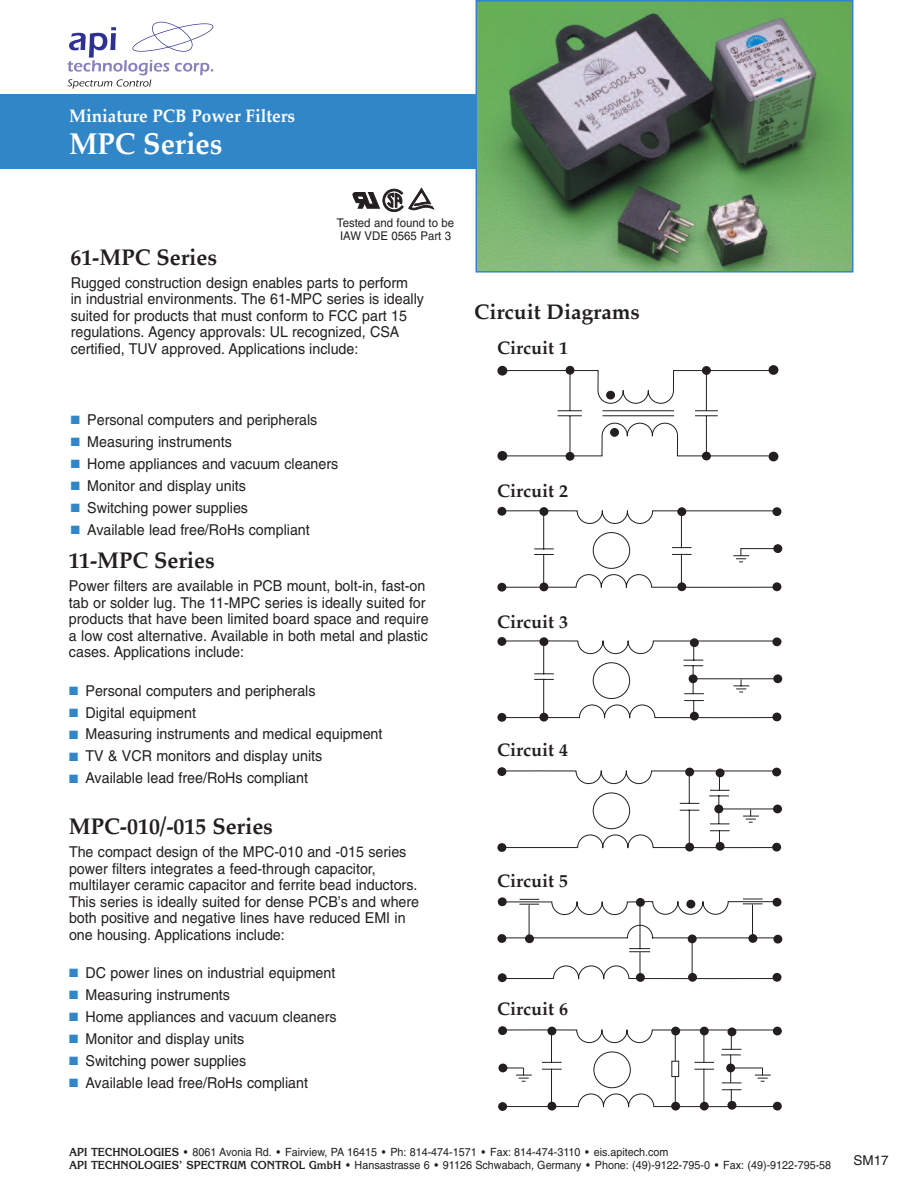
<style>
.page{position:relative;width:918px;height:1188px;background:#fff}
.page>*{position:absolute;margin:0;border:0;box-sizing:border-box;transform-origin:0 0}
.t1{font:700 30px "Palatino";color:#fff;scale:.95 1}
.t2{font:700 22.5px "Palatino";color:#231f20}
.t3{font:700 21px "Palatino";color:#231f20}
.t4{font:700 18px "Palatino";color:#231f20}
.t5{font:700 18px "Palatino";color:#fff;scale:.95 1}
.t6{font:15px/16.5px "Helvetica";color:#231f20;scale:.95 1}
.t7{font:13.5px "Helvetica";color:#231f20}
.t8{font:12px/13.5px "Helvetica";color:#231f20;scale:.95 1}
.t9{font:11.4px/12.9px "Helvetica";color:#231f20;scale:.95 1}
.s1{color:#3086c7}
.s2{font-family:"Korinna";font-weight:700}
</style>
<div class="page">
<div style="left:0;top:94px;width:850px;height:75px;background:#3086c7"></div>
<img style="left:479px;top:3px;width:372px;height:267px">
<div style="left:476px;top:0;width:378px;height:273px;border:2px solid #3086c7"></div>
<div style="left:497px;top:507px;width:9px;height:9px;background:#231f20;border-radius:50%"></div>
<svg style="left:772px;top:507px;width:9px;height:9px"></svg>
<svg style="left:498px;top:510px;width:284px;height:208px"></svg>
<div style="left:497px;top:637px;width:9px;height:9px;background:#231f20;border-radius:50%"></div>
<div style="left:539px;top:637px;width:9px;height:9px;background:#231f20;border-radius:50%"></div>
<div style="left:690px;top:638px;width:9px;height:9px;background:#231f20;border-radius:50%"></div>
<div style="left:772px;top:637px;width:9px;height:9px;background:#231f20;border-radius:50%"></div>
<div style="left:497px;top:713px;width:9px;height:9px;background:#231f20;border-radius:50%"></div>
<div style="left:539px;top:713px;width:9px;height:9px;background:#231f20;border-radius:50%"></div>
<div style="left:690px;top:712px;width:9px;height:9px;background:#231f20;border-radius:50%"></div>
<div style="left:772px;top:713px;width:9px;height:8px;background:#231f20;border-radius:50%"></div>
<div style="left:773px;top:674px;width:9px;height:9px;background:#231f20;border-radius:50%"></div>
<svg style="left:534px;top:643px;width:244px;height:73px"></svg>
<svg style="left:497px;top:767px;width:9px;height:9px"></svg>
<div style="left:685px;top:768px;width:9px;height:8px;background:#231f20;border-radius:50%"></div>
<div style="left:772px;top:768px;width:9px;height:8px;background:#231f20;border-radius:50%"></div>
<div style="left:497px;top:843px;width:9px;height:9px;background:#231f20;border-radius:50%"></div>
<div style="left:685px;top:843px;width:9px;height:9px;background:#231f20;border-radius:50%"></div>
<svg style="left:716px;top:842px;width:9px;height:9px"></svg>
<div style="left:772px;top:843px;width:9px;height:9px;background:#231f20;border-radius:50%"></div>
<div style="left:773px;top:805px;width:9px;height:8px;background:#231f20;border-radius:50%"></div>
<svg style="left:500px;top:770px;width:280px;height:78px"></svg>
<svg style="left:498px;top:897px;width:9px;height:9px"></svg>
<div style="left:773px;top:898px;width:8px;height:9px;background:#231f20;border-radius:50%"></div>
<div style="left:498px;top:973px;width:9px;height:9px;background:#231f20;border-radius:50%"></div>
<div style="left:688px;top:973px;width:9px;height:9px;background:#231f20;border-radius:50%"></div>
<div style="left:773px;top:973px;width:8px;height:9px;background:#231f20;border-radius:50%"></div>
<div style="left:773px;top:935px;width:9px;height:9px;background:#231f20;border-radius:50%"></div>
<div style="left:497px;top:934px;width:9px;height:9px;background:#231f20;border-radius:50%"></div>
<div style="left:636px;top:973px;width:9px;height:9px;background:#231f20;border-radius:50%"></div>
<svg style="left:500px;top:899px;width:279px;height:80px"></svg>
<hr style="left:752px;top:905px;width:1px;height:32px;background:#231f20">
<div style="left:497px;top:366px;width:10px;height:10px;background:#231f20;border-radius:50%"></div>
<div style="left:769px;top:365px;width:9px;height:10px;background:#231f20;border-radius:50%"></div>
<div style="left:497px;top:451px;width:10px;height:10px;background:#231f20;border-radius:50%"></div>
<div style="left:769px;top:452px;width:9px;height:9px;background:#231f20;border-radius:50%"></div>
<svg style="left:505px;top:365px;width:266px;height:262px"></svg>
<svg style="left:498px;top:1026px;width:9px;height:9px"></svg>
<div style="left:700px;top:1027px;width:9px;height:8px;background:#231f20;border-radius:50%"></div>
<div style="left:773px;top:1027px;width:9px;height:8px;background:#231f20;border-radius:50%"></div>
<div style="left:498px;top:1102px;width:9px;height:9px;background:#231f20;border-radius:50%"></div>
<div style="left:700px;top:1102px;width:9px;height:9px;background:#231f20;border-radius:50%"></div>
<svg style="left:727px;top:1101px;width:9px;height:9px"></svg>
<div style="left:773px;top:1102px;width:9px;height:9px;background:#231f20;border-radius:50%"></div>
<div style="left:547px;top:1027px;width:9px;height:8px;background:#231f20;border-radius:50%"></div>
<svg style="left:547px;top:1102px;width:9px;height:9px"></svg>
<div style="left:671px;top:1027px;width:9px;height:8px;background:#231f20;border-radius:50%"></div>
<div style="left:671px;top:1102px;width:9px;height:9px;background:#231f20;border-radius:50%"></div>
<svg style="left:500px;top:1029px;width:281px;height:78px"></svg>
<div style="left:672px;top:1061px;width:7px;height:16px;border:1px solid #231f20"></div>
<svg style="left:353px;top:188px;width:81px;height:24px"></svg>
<svg style="left:68px;top:22px;width:145px;height:67px"></svg>
<p class="t5" style="left:69px;top:107px;width:239px">Miniature PCB Power Filters</p>
<h1 class="t1" style="left:69px;top:129px;width:163px">MPC Series</h1>
<p class="t8" style="left:337px;top:217px;width:125px">Tested and found to be<br>IAW VDE 0565 Part 3</p>
<h2 class="t2" style="left:70px;top:247px;width:148px">61-MPC Series</h2>
<p class="t6" style="left:71px;top:276px;width:373px">Rugged construction design enables parts to perform<br>in industrial environments. The 61-MPC series is ideally suited for products that must conform to FCC part 15 regulations. Agency approvals: UL recognized, CSA certified, TUV approved. Applications include:</p>
<h3 class="t3" style="left:474px;top:302px;width:167px">Circuit Diagrams</h3>
<p class="t4" style="left:497px;top:339px;width:72px">Circuit 1</p>
<p class="t6" style="left:71px;top:413px;width:261px"><span class="s1">■</span> Personal computers and peripherals</p>
<p class="t6" style="left:71px;top:435px;width:171px"><span class="s1">■</span> Measuring instruments</p>
<p class="t6" style="left:71px;top:457px;width:283px"><span class="s1">■</span> Home appliances and vacuum cleaners</p>
<p class="t6" style="left:71px;top:479px;width:186px"><span class="s1">■</span> Monitor and display units</p>
<p class="t6" style="left:71px;top:501px;width:188px"><span class="s1">■</span> Switching power supplies</p>
<p class="t6" style="left:71px;top:523px;width:253px"><span class="s1">■</span> Available lead free/RoHs compliant</p>
<h2 class="t2" style="left:69px;top:549px;width:147px">11-MPC Series</h2>
<p class="t6" style="left:69px;top:579px;width:380px">Power filters are available in PCB mount, bolt-in, fast-on tab or solder lug. The 11-MPC series is ideally suited for products that have been limited board space and require a low cost alternative. Available in both metal and plastic cases. Applications include:</p>
<p class="t6" style="left:69px;top:684px;width:261px"><span class="s1">■</span> Personal computers and peripherals</p>
<p class="t6" style="left:69px;top:705px;width:135px"><span class="s1">■</span> Digital equipment</p>
<p class="t6" style="left:69px;top:727px;width:331px"><span class="s1">■</span> Measuring instruments and medical equipment</p>
<p class="t6" style="left:69px;top:749px;width:268px"><span class="s1">■</span> TV &amp; VCR monitors and display units</p>
<p class="t6" style="left:69px;top:771px;width:253px"><span class="s1">■</span> Available lead free/RoHs compliant</p>
<h2 class="t2" style="left:69px;top:815px;width:205px">MPC-010/-015 Series</h2>
<p class="t6" style="left:69px;top:845px;width:370px">The compact design of the MPC-010 and -015 series power filters integrates a feed-through capacitor, multilayer ceramic capacitor and ferrite bead inductors.<br>This series is ideally suited for dense PCB’s and where both positive and negative lines have reduced EMI in one housing. Applications include:</p>
<p class="t6" style="left:69px;top:966px;width:282px"><span class="s1">■</span> DC power lines on industrial equipment</p>
<p class="t6" style="left:69px;top:988px;width:171px"><span class="s1">■</span> Measuring instruments</p>
<p class="t6" style="left:69px;top:1010px;width:283px"><span class="s1">■</span> Home appliances and vacuum cleaners</p>
<p class="t6" style="left:69px;top:1032px;width:186px"><span class="s1">■</span> Monitor and display units</p>
<p class="t6" style="left:69px;top:1054px;width:188px"><span class="s1">■</span> Switching power supplies</p>
<p class="t6" style="left:69px;top:1076px;width:253px"><span class="s1">■</span> Available lead free/RoHs compliant</p>
<p class="t4" style="left:497px;top:482px;width:72px">Circuit 2</p>
<p class="t4" style="left:497px;top:613px;width:72px">Circuit 3</p>
<p class="t4" style="left:497px;top:741px;width:72px">Circuit 4</p>
<p class="t4" style="left:497px;top:872px;width:72px">Circuit 5</p>
<p class="t4" style="left:497px;top:1000px;width:72px">Circuit 6</p>
<p class="t9" style="left:69px;top:1147px;width:804px"><span class="s2">API TECHNOLOGIES</span> • 8061 Avonia Rd. • Fairview, PA 16415 • Ph: 814-474-1571 • Fax: 814-474-3110 • eis.apitech.com<br><span class="s2">API TECHNOLOGIES’ SPECTRUM CONTROL GmbH</span> • Hansastrasse 6 • 91126 Schwabach, Germany • Phone: (49)-9122-795-0 • Fax: (49)-9122-795-58</p>
<p class="t7" style="left:853px;top:1155px;width:37px">SM17</p>
</div>
